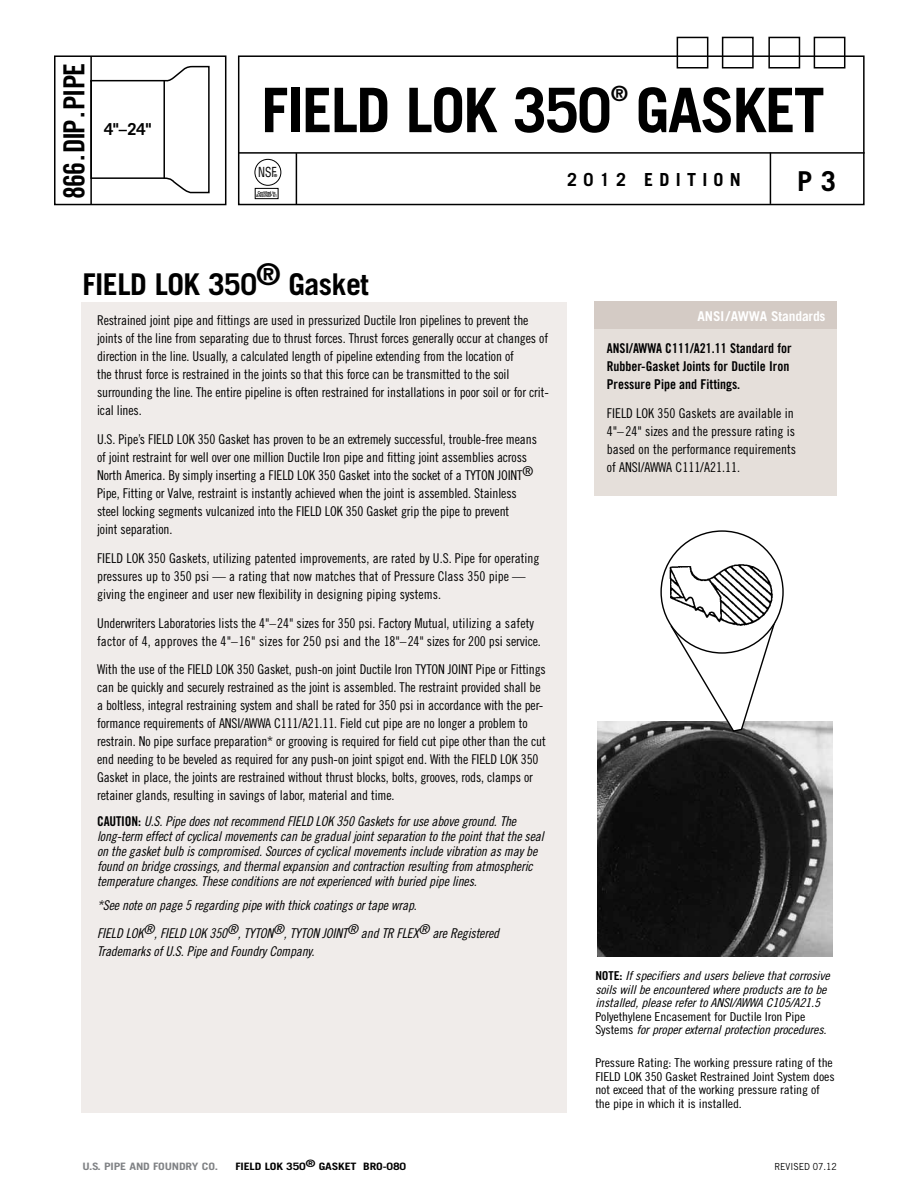
<style>
.page{position:relative;width:918px;height:1188px;background:#fff}
.page>*{position:absolute;margin:0;border:0;box-sizing:border-box;transform-origin:0 0}
.t1{font:700 61.5px "Trade Gothic";letter-spacing:-.03em;color:#000}
.t2{font:700 30px "Trade Gothic";letter-spacing:-.02em;color:#000}
.t3{font:29.1px "Trade Gothic Bold Cond Twenty";letter-spacing:-.03em;color:#000}
.t4{font:700 27.45px "Trade Gothic";color:#000}
.t5{font:700 21px "Trade Gothic";color:#000}
.t6{font:700 18px "Trade Gothic";letter-spacing:.35em;color:#000}
.t7{font:700 16.5px "Trade Gothic";color:#000}
.t8{font:13.5px/18px "Trade Gothic Cond Eighteen";letter-spacing:-.01em;color:#000}
.t9{font:13.5px/15px "Trade Gothic Cond Eighteen Obl";letter-spacing:-.01em;color:#000}
.t10{font:13.5px/18px "Trade Gothic Bold Cond Twenty";color:#000}
.t11{font:700 13.5px "Trade Gothic";color:#fff}
.t12{font:condensed 13.5px "Helvetica";color:#000;scale:.85 1}
.t13{font:12.3px/13.6px "Trade Gothic Cond Eighteen";letter-spacing:-.01em;color:#000;scale:1.1 1}
.t14{font:12.3px/13.6px "Trade Gothic Cond Eighteen Obl";letter-spacing:-.01em;color:#000;scale:1.1 1}
.t15{font:700 10.2px "Trade Gothic";letter-spacing:-.015em;color:#000;scale:1.18 1}
.t16{font:700 10.2px "Trade Gothic";letter-spacing:-.015em;color:#808285;scale:1.18 1}
.t17{font:9.75px "Trade Gothic";color:#000;scale:.9 1}
.t18{font:700 4.05px "Helvetica";color:#000}
.t19{font:700 3.9px/3.6px "Helvetica";letter-spacing:-.005em;color:#000;text-align:center;scale:.85 1}
.s1{font-family:"Trade Gothic Bold Cond Twenty"}
.s2{font-family:"Trade Gothic Cond Eighteen"}
</style>
<div class="page">
<div style="left:54px;top:55px;width:172px;height:150px;border:2px solid #000"></div>
<div style="left:238px;top:55px;width:627px;height:150px;border:2px solid #000"></div>
<hr style="left:239px;top:152px;width:626px;height:2px;background:#000">
<hr style="left:296px;top:153px;width:1px;height:51px;background:#000">
<div style="left:814px;top:37px;width:31px;height:32px;border:2px solid #000"></div>
<div style="left:768px;top:37px;width:32px;height:32px;border:2px solid #000"></div>
<div style="left:722px;top:37px;width:32px;height:32px;border:2px solid #000"></div>
<div style="left:677px;top:37px;width:31px;height:32px;border:2px solid #000"></div>
<div style="left:254px;top:159px;width:27px;height:27px;border:1px solid #000;border-radius:50%"></div>
<div style="left:255px;top:188px;width:24px;height:11px;border:1px solid #000"></div>
<hr style="left:770px;top:153px;width:1px;height:51px;background:#000">
<hr style="left:90px;top:57px;width:2px;height:147px;background:#000">
<svg style="left:90px;top:65px;width:120px;height:129px"></svg>
<hr style="left:163px;top:80px;width:2px;height:99px;background:#000">
<div style="left:81px;top:302px;width:486px;height:810px;background:#f0ecea"></div>
<div style="left:594px;top:302px;width:243px;height:194px;background:#e5dfda"></div>
<div style="left:594px;top:301px;width:243px;height:28px;background:#d4cbc5"></div>
<img style="left:598px;top:722px;width:235px;height:235px">
<svg style="left:669px;top:609px;width:112px;height:124px"></svg>
<div style="left:661px;top:531px;width:122px;height:122px;background:#fff;border-radius:50%"></div>
<img style="left:667px;top:563px;width:108px;height:68px">
<h3 class="t3" style="left:56px;top:199px;width:138px;rotate:-90deg">866.DIP.PIPE</h3>
<p class="t7" style="left:104px;top:119px;width:49px">4"–24"</p>
<h3 class="t5" style="left:611px;top:81px;width:18px">®</h3>
<h1 class="t1" style="left:261px;top:72px;width:565px">field lok 350 gasket</h1>
<p class="t12" style="left:258px;top:164px;width:23px">NSF</p>
<p class="t18" style="left:274px;top:173px;width:5px">®</p>
<p class="t19" style="left:256px;top:190px;width:26px">Certified to<br>ANSI/NSF 61</p>
<h3 class="t4" style="left:797px;top:164px;width:40px">P 3</h3>
<h3 class="t6" style="left:567px;top:169px;width:175px">2012 Edition</h3>
<h2 class="t2" style="left:82px;top:266px;width:88px">FIELD LOK</h2>
<h2 class="t2" style="left:208px;top:266px;width:162px">350® Gasket</h2>
<p class="t8" style="left:97px;top:311px;width:453px">Restrained joint pipe and fittings are used in pressurized Ductile Iron pipelines to prevent the joints of the line from separating due to thrust forces. Thrust forces generally occur at changes of direction in the line. Usually, a calculated length of pipeline extending from the location of<br>the thrust force is restrained in the joints so that this force can be transmitted to the soil surrounding the line. The entire pipeline is often restrained for installations in poor soil or for crit&shy;ical lines.</p>
<p class="t8" style="left:97px;top:430px;width:441px">U.S. Pipe’s FIELD LOK 350 Gasket has proven to be an extremely successful, trouble-free means of joint restraint for well over one million Ductile Iron pipe and fitting joint assemblies across North America. By simply inserting a FIELD LOK 350 Gasket into the socket of a TYTON JOINT® Pipe, Fitting or Valve, restraint is instantly achieved when the joint is assembled. Stainless steel locking segments vulcanized into the FIELD LOK 350 Gasket grip the pipe to prevent<br>joint separation.</p>
<p class="t8" style="left:97px;top:549px;width:444px">FIELD LOK 350 Gaskets, utilizing patented improvements, are rated by U.S. Pipe for operating pressures up to 350 psi — a rating that now matches that of Pressure Class 350 pipe — giving the engineer and user new flexibility in designing piping systems.</p>
<p class="t8" style="left:97px;top:614px;width:445px">Underwriters Laboratories lists the 4"–24" sizes for 350 psi. Factory Mutual, utilizing a safety factor of 4, approves the 4"–16" sizes for 250 psi and the 18"–24" sizes for 200 psi service.</p>
<p class="t8" style="left:97px;top:660px;width:450px">With the use of the FIELD LOK 350 Gasket, push-on joint Ductile Iron TYTON JOINT Pipe or Fittings can be quickly and securely restrained as the joint is assembled. The restraint provided shall be a boltless, integral restraining system and shall be rated for 350 psi in accordance with the per&shy;formance requirements of ANSI/AWWA C111/A21.11. Field cut pipe are no longer a problem to restrain. No pipe surface preparation* or grooving is required for field cut pipe other than the cut end needing to be beveled as required for any push-on joint spigot end. With the FIELD LOK 350<br>Gasket in place, the joints are restrained without thrust blocks, bolts, grooves, rods, clamps or retainer glands, resulting in savings of labor, material and time.</p>
<p class="t9" style="left:97px;top:814px;width:448px"><span class="s1">CAUTION:</span> U.S. Pipe does not recommend FIELD LOK 350 Gaskets for use above ground. The long-term effect of cyclical movements can be gradual joint separation to the point that the seal on the gasket bulb is compromised. Sources of cyclical movements include vibration as may be found on bridge crossings, and thermal expansion and contraction resulting from atmospheric temperature changes. These conditions are not experienced with buried pipe lines.</p>
<p class="t9" style="left:97px;top:890px;width:404px;line-height:28.8px">*See note on page 5 regarding pipe with thick coatings or tape wrap<span class="s2">.<br></span>FIELD LOK®, FIELD LOK 350®, TYTON®, TYTON JOINT® and TR FLEX® are Registered</p>
<p class="t9" style="left:97px;top:944px;width:219px">Trademarks of U.S. Pipe and Foundry Company.</p>
<p class="t11" style="left:698px;top:308px;width:8px">ANSI</p>
<p class="t11" style="left:726px;top:308px;width:101px">/AWWA Standards</p>
<p class="t10" style="left:607px;top:339px;width:187px">ANSI/AWWA C111/A21.11 Standard for<br>Rubber-Gasket Joints for Ductile Iron<br>Pressure Pipe and Fittings.</p>
<p class="t8" style="left:607px;top:404px;width:191px">FIELD LOK 350 Gaskets are available in 4"–24" sizes and the pressure rating is based on the performance requirements of ANSI/AWWA C111/A21.11.</p>
<p class="t14" style="left:595px;top:969px;width:215px"><span class="s1">NOTE:</span> If specifiers and users believe that corrosive soils will be encountered where products are to be installed, please refer to ANSI/AWWA C105/A21.5</p>
<p class="t13" style="left:595px;top:1009px;width:192px">Polyethylene Encasement for Ductile Iron Pipe</p>
<p class="t14" style="left:595px;top:1023px;width:212px"><span class="s2">Systems</span> for proper external protection procedures.</p>
<p class="t13" style="left:595px;top:1056px;width:219px">Pressure Rating: The working pressure rating of the FIELD LOK 350 Gasket Restrained Joint System does not exceed that of the working pressure rating of the pipe in which it is installed.</p>
<p class="t16" style="left:82px;top:1160px;width:116px">U.S. PIPE AND FOUNDRY CO.</p>
<p class="t15" style="left:235px;top:1160px;width:146px">FIELD LOK 350® GASKET BRO-080</p>
<p class="t17" style="left:774px;top:1161px;width:71px">REVISED 07.12</p>
</div>
